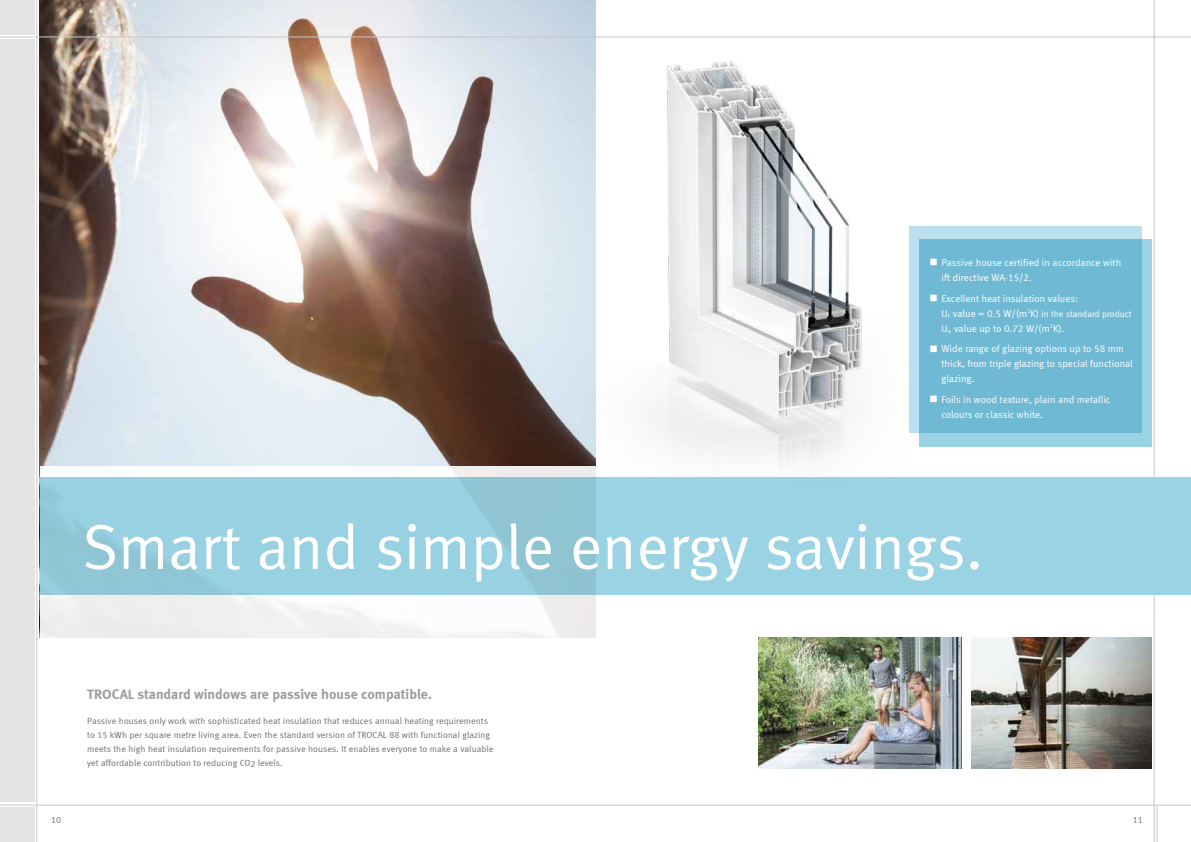
<style>
.page{position:relative;width:1191px;height:842px;background:#fff}
.page>*{position:absolute;margin:0;border:0;box-sizing:border-box;transform-origin:0 0}
.t1{font:63px "Meta Normal LF";color:#fff}
.t2{font:14px "Meta Bold LF";color:#9d9d9c}
.t3{font:10px/15px "Meta Normal LF";color:#fff}
.t4{font:9px/14px "Meta Normal LF";letter-spacing:.01em;color:#706f6f}
.t5{font:9px "Meta Normal LF";color:#fff}
.t6{font:4.1px "Meta Normal LF";color:#fff}
.s1{font-size:10px}
</style>
<div class="page">
<img style="left:40px;top:0;width:555px;height:466px">
<svg style="left:40px;top:466px;width:1115px;height:177px"></svg>
<div style="left:40px;top:477px;width:1151px;height:118px;background:linear-gradient(to right,#94cddd,#9bd5e5)"></div>
<hr style="left:1156px;top:805px;width:1px;height:37px;background:#c6c6c6">
<hr style="left:37px;top:0;width:1px;height:842px;background:#c6c6c6">
<hr style="left:0;top:805px;width:1191px;height:1px;background:#c6c6c6">
<div style="left:0;top:40px;width:34px;height:762px;background:#e3e3e3"></div>
<div style="left:0;top:808px;width:34px;height:34px;background:#e3e3e3"></div>
<div style="left:0;top:0;width:34px;height:34px;background:#e3e3e3"></div>
<hr style="left:0;top:37px;width:1191px;height:1px;background:#c6c6c6">
<hr style="left:1153px;top:0;width:1px;height:477px;background:#c6c6c6">
<div style="left:909px;top:227px;width:232px;height:206px;background:#badfee"></div>
<svg style="left:971px;top:239px;width:180px;height:208px;fill:#70b9d5"></svg>
<img style="left:758px;top:638px;width:203px;height:131px">
<img style="left:971px;top:638px;width:180px;height:131px">
<hr style="left:1153px;top:595px;width:1px;height:247px;background:#c6c6c6">
<img style="left:510px;top:8px;width:461px;height:541px">
<p class="t3" style="left:941px;top:255px;width:181px;text-indent:-11px">■ Passive house certified in accordance with ift directive WA-15/2.</p>
<p class="t3" style="left:930px;top:290px;width:149px">■ Excellent heat insulation values:</p>
<p class="t5" style="left:941px;top:308px;width:192px"><span class="s1">U</span><sub>f</sub> <span class="s1">value = 0.5 W/(m</span><sup>2</sup><span class="s1">K)</span> in the standard product</p>
<p class="t3" style="left:941px;top:320px;width:8px">U</p>
<p class="t6" style="left:947px;top:329px;width:5px">w</p>
<p class="t3" style="left:954px;top:320px;width:112px">value up to 0.72 W/(m<sup>2</sup>K).</p>
<p class="t3" style="left:941px;top:341px;width:193px;text-indent:-11px">■ Wide range of glazing options up to 58 mm thick, from triple glazing to special functional glazing.</p>
<p class="t3" style="left:941px;top:392px;width:171px;text-indent:-11px">■ Foils in wood texture, plain and metallic colours or classic white.</p>
<h1 class="t1" style="left:82px;top:511px;width:902px">Smart and simple energy savings.</h1>
<h2 class="t2" style="left:87px;top:686px;width:346px">TROCAL standard windows are passive house compatible.</h2>
<p class="t4" style="left:87px;top:714px;width:408px">Passive houses only work with sophisticated heat insulation that reduces annual heating requirements to 15 kWh per square metre living area. Even the standard version of TROCAL 88 with functional glazing meets the high heat insulation requirements for passive houses. It enables everyone to make a valuable yet affordable contribution to reducing CO2 levels.</p>
<p class="t4" style="left:51px;top:812px;width:12px">10</p>
<p class="t4" style="left:1132px;top:812px;width:12px">11</p>
</div>
